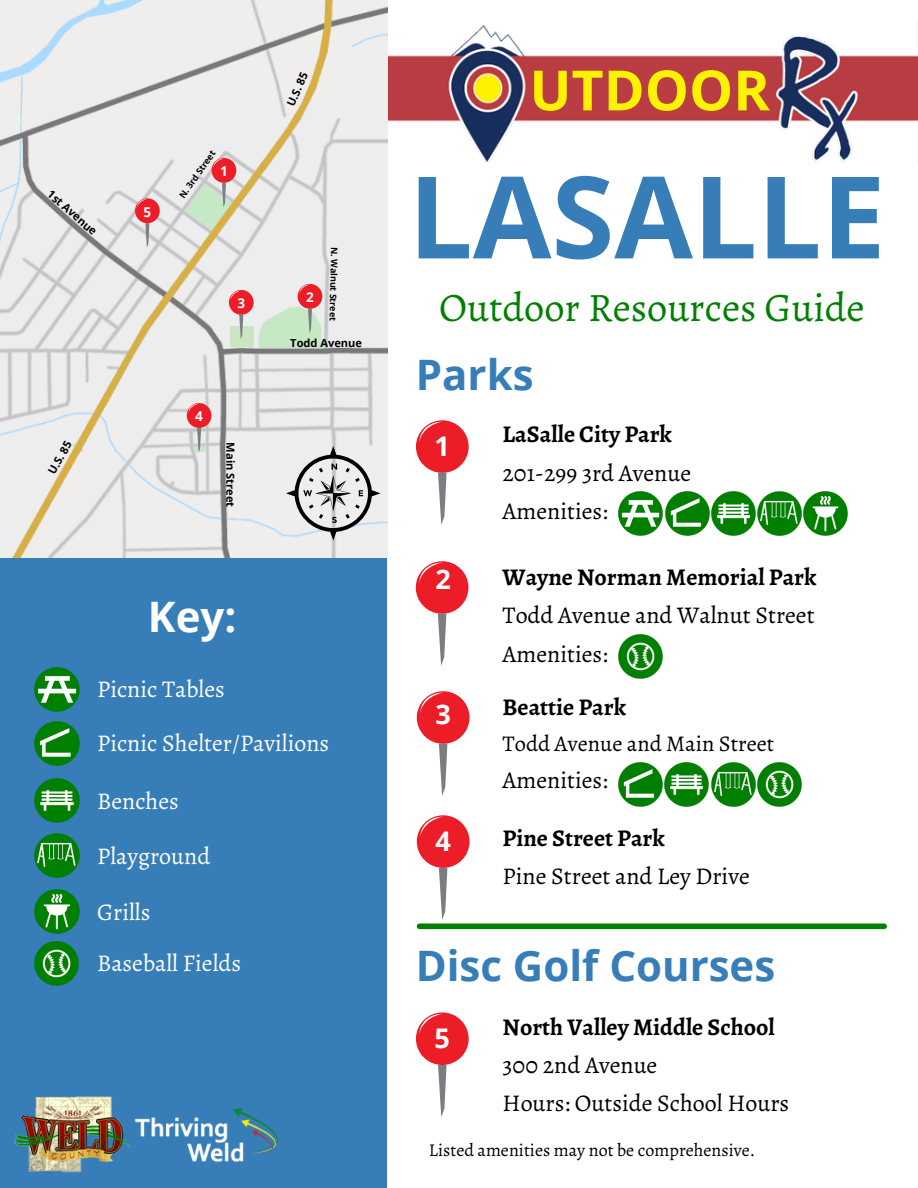
<style>
.page{position:relative;width:918px;height:1188px;background:#fff}
.page>*{position:absolute;margin:0;border:0;box-sizing:border-box;transform-origin:0 0}
.t1{font:700 114px "Open Sans";color:#377eb8}
.t2{font:700 55.65px "Open Sans";color:#fdf200}
.t3{font:700 42px "Open Sans";color:#377eb8}
.t4{font:700 42px "Open Sans";color:#fff}
.t5{font:40.5px "Alegreya";color:#007f00}
.t6{font:700 27px "Open Sans";color:#fff}
.t7{font:24px "Alegreya";color:#000}
.t8{font:700 24px "Alegreya";color:#000}
.t9{font:24px "Alegreya";color:#fff}
.t10{font:22.5px "Alegreya";color:#000}
.t11{font:18px "Alegreya";color:#000}
.t12{font:700 13.5px "Open Sans";color:#fff}
.t13{font:700 11.1px "Open Sans";color:#000}
.t14{font:700 8.85px "Open Sans";color:#000}
</style>
<div class="page">
<div style="left:0;top:90px;width:387px;height:1098px;background:#377eb8"></div>
<img style="left:387px;top:19px;width:531px;height:146px">
<div style="left:528px;top:62px;width:238px;height:53px;background:#b93d42"></div>
<img style="left:15px;top:1096px;width:116px;height:77px">
<img style="left:135px;top:1107px;width:143px;height:55px">
<img style="left:34px;top:667px;width:46px;height:45px">
<img style="left:34px;top:721px;width:46px;height:45px">
<img style="left:34px;top:889px;width:46px;height:45px">
<img style="left:34px;top:833px;width:46px;height:45px">
<img style="left:618px;top:491px;width:230px;height:45px">
<img style="left:618px;top:762px;width:184px;height:45px">
<div style="left:416px;top:420px;width:53px;height:53px;background:#ec1d27;border-radius:50%"></div>
<svg style="left:438px;top:472px;width:9px;height:53px"></svg>
<svg style="left:419px;top:421px;width:23px;height:21px"></svg>
<div style="left:417px;top:691px;width:53px;height:53px;background:#ec1d27;border-radius:50%"></div>
<svg style="left:439px;top:743px;width:8px;height:53px"></svg>
<svg style="left:420px;top:692px;width:23px;height:21px"></svg>
<div style="left:417px;top:815px;width:53px;height:53px;background:#ec1d27;border-radius:50%"></div>
<svg style="left:439px;top:868px;width:8px;height:52px"></svg>
<svg style="left:420px;top:816px;width:23px;height:21px"></svg>
<div style="left:416px;top:561px;width:52px;height:53px;background:#ec1d27;border-radius:50%"></div>
<svg style="left:438px;top:613px;width:8px;height:53px"></svg>
<svg style="left:419px;top:562px;width:23px;height:21px"></svg>
<img style="left:34px;top:941px;width:45px;height:45px">
<img style="left:34px;top:778px;width:46px;height:45px">
<img style="left:0;top:0;width:387px;height:558px">
<div style="left:230px;top:327px;width:24px;height:20px;background:#c9e5c1"></div>
<svg style="left:286px;top:446px;width:94px;height:95px;background:#c7c6c5"></svg>
<div style="left:298px;top:284px;width:24px;height:25px;background:#ec1d27;border-radius:50%"></div>
<svg style="left:308px;top:309px;width:4px;height:24px"></svg>
<svg style="left:299px;top:284px;width:11px;height:10px"></svg>
<div style="left:229px;top:290px;width:25px;height:25px;background:#ec1d27;border-radius:50%"></div>
<svg style="left:239px;top:315px;width:4px;height:24px"></svg>
<svg style="left:230px;top:290px;width:11px;height:10px"></svg>
<div style="left:212px;top:158px;width:24px;height:25px;background:#ec1d27;border-radius:50%"></div>
<svg style="left:222px;top:183px;width:4px;height:24px"></svg>
<svg style="left:213px;top:158px;width:11px;height:10px"></svg>
<div style="left:187px;top:403px;width:24px;height:25px;background:#ec1d27;border-radius:50%"></div>
<svg style="left:197px;top:428px;width:4px;height:25px"></svg>
<svg style="left:188px;top:403px;width:11px;height:10px"></svg>
<div style="left:135px;top:198px;width:25px;height:25px;background:#ec1d27;border-radius:50%"></div>
<svg style="left:145px;top:223px;width:4px;height:25px"></svg>
<svg style="left:137px;top:199px;width:10px;height:8px"></svg>
<div style="left:420px;top:924px;width:464px;height:5px;background:#007f00"></div>
<div style="left:416px;top:1012px;width:53px;height:53px;background:#ec1d27;border-radius:50%"></div>
<svg style="left:438px;top:1065px;width:9px;height:52px"></svg>
<svg style="left:419px;top:1013px;width:23px;height:21px"></svg>
<img style="left:618px;top:634px;width:45px;height:45px">
<p class="t13" style="left:54px;top:187px;width:63px;rotate:41deg">1st Avenue</p>
<p class="t13" style="left:44px;top:470px;width:38px;rotate:-61deg">U.S. 85</p>
<p class="t12" style="left:144px;top:202px;width:9px">5</p>
<p class="t14" style="left:176px;top:194px;width:58px;rotate:-55deg">N. 3rd Street</p>
<p class="t12" style="left:220px;top:162px;width:9px">1</p>
<p class="t12" style="left:237px;top:294px;width:9px">3</p>
<p class="t12" style="left:195px;top:407px;width:9px">4</p>
<p class="t13" style="left:238px;top:442px;width:66px;rotate:90deg">Main Street</p>
<p class="t4" style="left:148px;top:587px;width:90px">Key:</p>
<p class="t9" style="left:97px;top:673px;width:129px">Picnic Tables</p>
<p class="t13" style="left:283px;top:103px;width:38px;rotate:-66deg">U.S. 85</p>
<p class="t12" style="left:306px;top:288px;width:9px">2</p>
<p class="t14" style="left:341px;top:247px;width:75px;rotate:91deg">N. Walnut Street</p>
<p class="t13" style="left:290px;top:335px;width:73px">Todd Avenue</p>
<p class="t9" style="left:97px;top:727px;width:234px">Picnic Shelter/Pavilions</p>
<p class="t9" style="left:97px;top:784px;width:83px">Benches</p>
<p class="t9" style="left:97px;top:839px;width:115px">Playground</p>
<p class="t9" style="left:97px;top:895px;width:55px">Grills</p>
<p class="t9" style="left:97px;top:947px;width:145px">Baseball Fields</p>
<p class="t2" style="left:529px;top:51px;width:242px">UTDOOR</p>
<p class="t1" style="left:408px;top:137px;width:479px">LASALLE</p>
<p class="t5" style="left:439px;top:280px;width:427px">Outdoor Resources Guide</p>
<p class="t3" style="left:416px;top:345px;width:119px">Parks</p>
<p class="t6" style="left:435px;top:427px;width:17px">1</p>
<p class="t6" style="left:435px;top:561px;width:17px">2</p>
<p class="t6" style="left:435px;top:695px;width:17px">3</p>
<p class="t6" style="left:435px;top:822px;width:17px">4</p>
<p class="t8" style="left:503px;top:418px;width:171px">LaSalle City Park</p>
<p class="t7" style="left:503px;top:456px;width:190px">201-299 3rd Avenue</p>
<p class="t7" style="left:503px;top:495px;width:107px">Amenities:</p>
<p class="t8" style="left:503px;top:561px;width:315px">Wayne Norman Memorial Park</p>
<p class="t7" style="left:503px;top:599px;width:314px">Todd Avenue and Walnut Street</p>
<p class="t7" style="left:503px;top:637px;width:107px">Amenities:</p>
<p class="t8" style="left:503px;top:691px;width:125px">Beattie Park</p>
<p class="t10" style="left:503px;top:728px;width:273px">Todd Avenue and Main Street</p>
<p class="t7" style="left:503px;top:764px;width:107px">Amenities:</p>
<p class="t8" style="left:503px;top:822px;width:164px">Pine Street Park</p>
<p class="t7" style="left:503px;top:860px;width:249px">Pine Street and Ley Drive</p>
<p class="t3" style="left:416px;top:936px;width:361px">Disc Golf Courses</p>
<p class="t8" style="left:503px;top:1010px;width:274px">North Valley Middle School</p>
<p class="t7" style="left:503px;top:1049px;width:156px">300 2nd Avenue</p>
<p class="t7" style="left:503px;top:1087px;width:288px">Hours: Outside School Hours</p>
<p class="t6" style="left:434px;top:1019px;width:17px">5</p>
<p class="t11" style="left:429px;top:1137px;width:328px">Listed amenities may not be comprehensive.</p>
</div>
